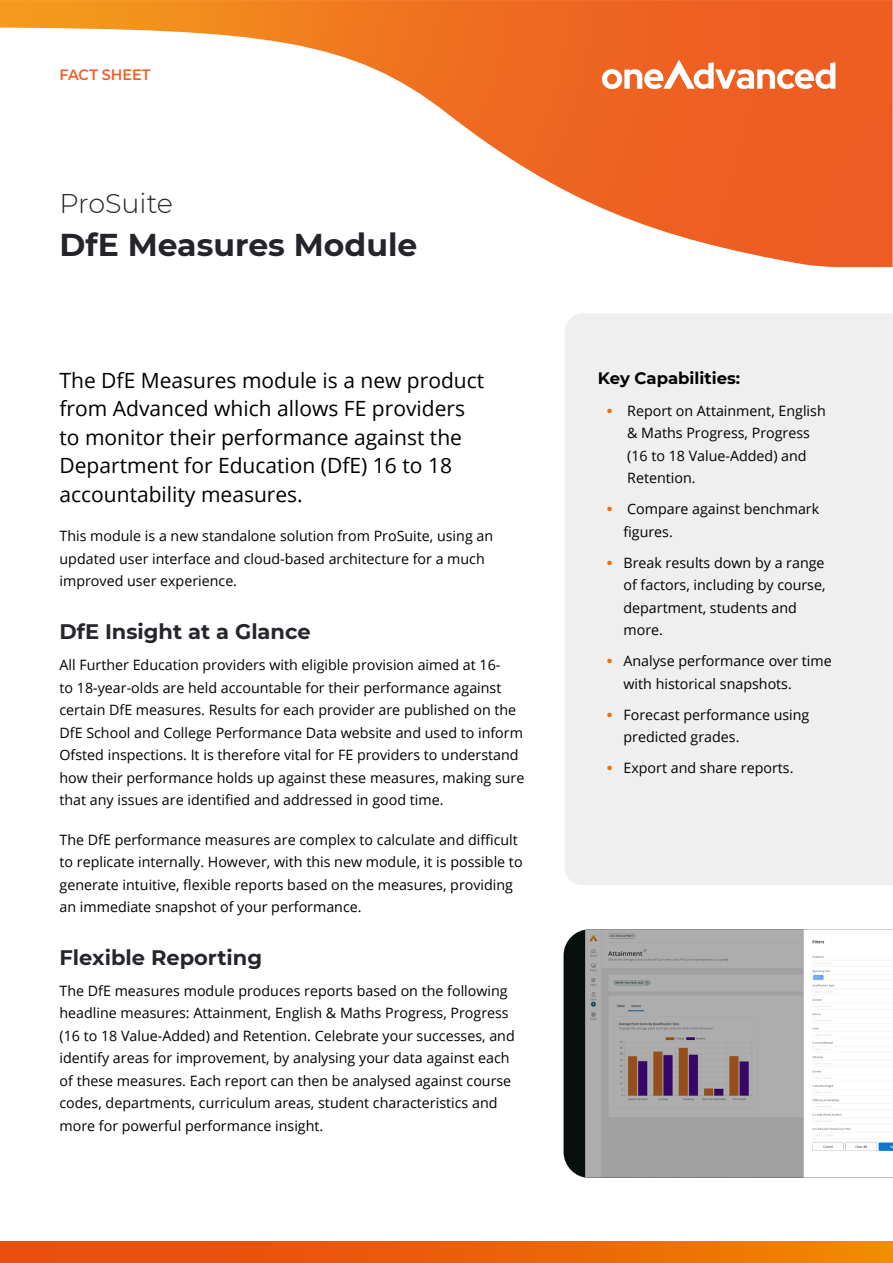
<style>
.page{position:relative;width:893px;height:1263px;background:#fff}
.page>*{position:absolute;margin:0;border:0;box-sizing:border-box;transform-origin:0 0}
.t1{font:700 31.5px "Montserrat";color:#24242b}
.t2{font:300 27px "Montserrat";color:#24242b}
.t3{font:21px/28.5px "Open Sans";color:#000}
.t4{font:700 21px "Montserrat";color:#25252c}
.t5{font:700 16.5px "Montserrat";color:#000}
.t6{font:600 15px "Montserrat";letter-spacing:-.005em;color:#f15d22;scale:.96 1}
.t7{font:14.25px/22.5px "Open Sans";color:#000}
.s1{font-family:"Montserrat";font-weight:700;font-size:18px;color:#ed7004}
</style>
<div class="page">
<img style="left:0;top:0;width:892px;height:267px">
<div style="left:565px;top:314px;width:328px;height:571px;background:#f0eff0"></div>
<div style="left:0;top:1242px;width:893px;height:21px;background:linear-gradient(to right,#e74511,#f08200)"></div>
<svg style="left:602px;top:60px;width:233px;height:29px"></svg>
<div style="left:564px;top:929px;width:21px;height:249px;background:#080f0b"></div>
<img style="left:585px;top:929px;width:308px;height:249px">
<p class="t6" style="left:60px;top:64px;width:96px">FACT SHEET</p>
<h2 class="t2" style="left:60px;top:185px;width:115px">ProSuite</h2>
<h1 class="t1" style="left:60px;top:222px;width:359px">DfE Measures Module</h1>
<h3 class="t3" style="left:60px;top:365px;width:426px">The DfE Measures module is a new product from Advanced which allows FE providers to monitor their performance against the Department for Education (DfE) 16 to 18 accountability measures.</h3>
<p class="t7" style="left:60px;top:525px;width:435px">This module is a new standalone solution from ProSuite, using an updated user interface and cloud-based architecture for a much improved user experience.</p>
<h3 class="t4" style="left:60px;top:616px;width:253px">DfE Insight at a Glance</h3>
<p class="t7" style="left:60px;top:653px;width:466px">All Further Education providers with eligible provision aimed at 16-<br>to 18-year-olds are held accountable for their performance against certain DfE measures. Results for each provider are published on the DfE School and College Performance Data website and used to inform Ofsted inspections. It is therefore vital for FE providers to understand how their performance holds up against these measures, making sure that any issues are identified and addressed in good time.</p>
<p class="t7" style="left:60px;top:828px;width:465px">The DfE performance measures are complex to calculate and difficult to replicate internally. However, with this new module, it is possible to generate intuitive, flexible reports based on the measures, providing an immediate snapshot of your performance.</p>
<h3 class="t4" style="left:60px;top:942px;width:204px">Flexible Reporting</h3>
<p class="t7" style="left:60px;top:979px;width:457px">The DfE measures module produces reports based on the following headline measures: Attainment, English &amp; Maths Progress, Progress (16 to 18 Value-Added) and Retention. Celebrate your successes, and identify areas for improvement, by analysing your data against each of these measures. Each report can then be analysed against course codes, departments, curriculum areas, student characteristics and more for powerful performance insight.</p>
<p class="t5" style="left:598px;top:367px;width:144px">Key Capabilities:</p>
<p class="t7" style="left:627px;top:399px;width:200px;text-indent:-21px"><span class="s1">•</span> Report on Attainment, English &amp; Maths Progress, Progress (16 to 18 Value-Added) and<br>Retention.</p>
<p class="t7" style="left:623px;top:497px;width:197px;text-indent:-17px"><span class="s1">•</span> Compare against benchmark figures.</p>
<p class="t7" style="left:623px;top:551px;width:204px;text-indent:-17px"><span class="s1">•</span> Break results down by a range of factors, including by course, department, students and more.</p>
<p class="t7" style="left:623px;top:649px;width:210px;text-indent:-17px"><span class="s1">•</span> Analyse performance over time with historical snapshots.</p>
<p class="t7" style="left:623px;top:703px;width:187px;text-indent:-17px"><span class="s1">•</span> Forecast performance using predicted grades.</p>
<p class="t7" style="left:606px;top:756px;width:188px"><span class="s1">•</span> Export and share reports.</p>
</div>
